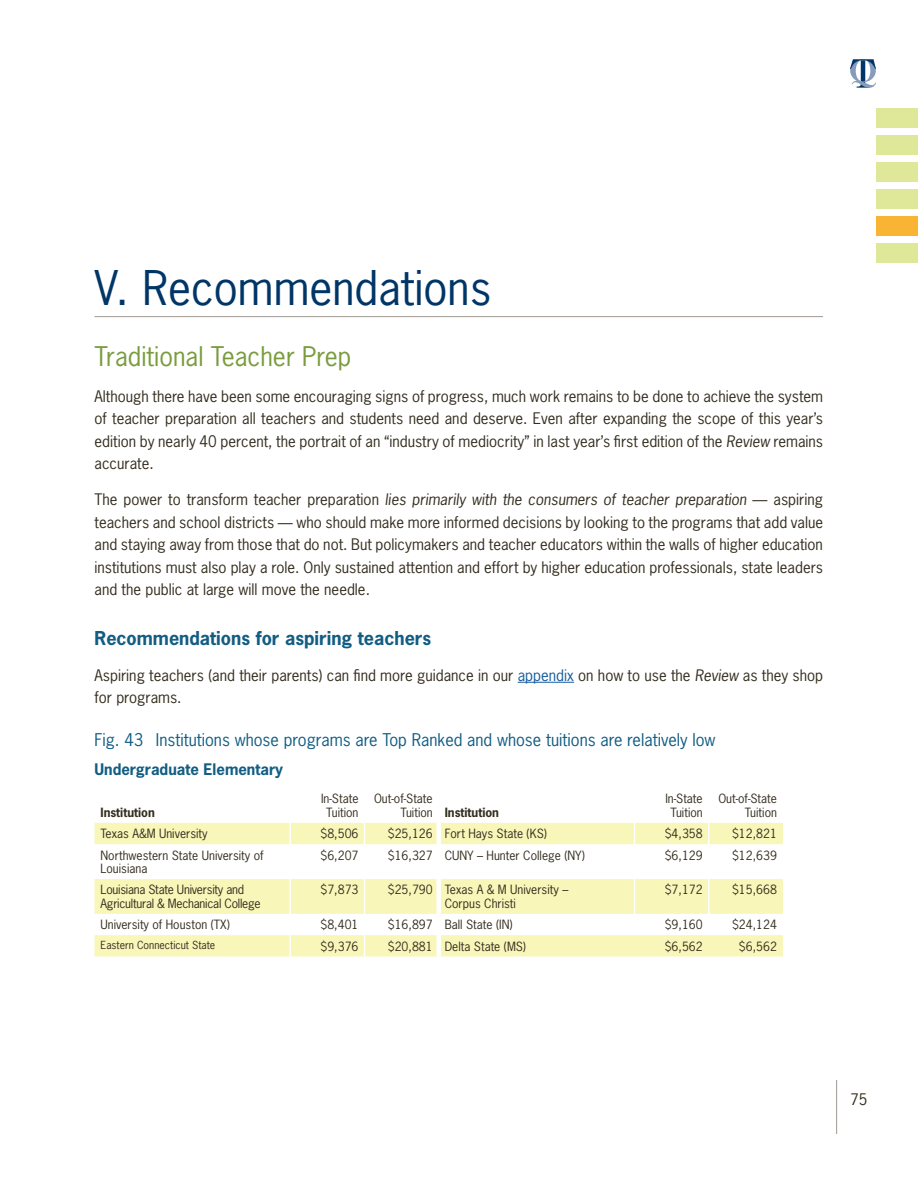
<style>
.page{position:relative;width:918px;height:1188px;background:#fff}
.page>*{position:absolute;margin:0;border:0;box-sizing:border-box;transform-origin:0 0}
.heading{font:45px "News Gothic Std";color:#003667}
.secondary_heading{font:25.5px "News Gothic Std";color:#799c3d}
.third_heading{font:700 18px "News Gothic Std";color:#135d83}
.figure_title{font:16.5px "News Gothic Std";color:#135d83}
.paragraph{font:15px/22.5px "News Gothic Std";color:#342d1f;text-align:justify}
.figure_title-2{font:700 15px "News Gothic Std";color:#135d83}
.figure_date_text{font:12px/13.5px "News Gothic Std";color:#342d1f;text-align:center}
.figure_date_text-2{font:12px/13.5px "News Gothic Std";letter-spacing:-.02em;color:#342d1f}
.figure_date_text-3{font:700 12px "News Gothic Std";color:#342d1f}
.figure_date_text-4{font:10.5px "News Gothic Std";color:#342d1f}
.s1{font-style:italic}
.s2{color:#175d9e}
</style>
<div class="page">
<svg style="left:850px;top:59px;width:26px;height:29px"></svg>
<hr style="left:836px;top:1080px;width:1px;height:54px;background:#9f9992">
<div style="left:876px;top:108px;width:42px;height:19px;background:#dfe799"></div>
<div style="left:876px;top:135px;width:42px;height:19px;background:#dfe799"></div>
<div style="left:876px;top:162px;width:42px;height:19px;background:#dfe799"></div>
<div style="left:876px;top:189px;width:42px;height:19px;background:#dfe799"></div>
<div style="left:876px;top:216px;width:42px;height:19px;background:#f8b432"></div>
<div style="left:876px;top:243px;width:42px;height:19px;background:#dfe799"></div>
<hr style="left:518px;top:682px;width:56px;height:1px;background:#175d9e">
<hr style="left:94px;top:316px;width:729px;height:1px;background:#9f9992">
<svg style="left:94px;top:823px;width:689px;height:134px;fill:#f9f6b9"></svg>
<svg style="left:290px;top:823px;width:1px;height:21px"></svg>
<svg style="left:364px;top:823px;width:1px;height:21px"></svg>
<svg style="left:634px;top:823px;width:1px;height:21px"></svg>
<hr style="left:708px;top:823px;width:2px;height:21px;background:#fff">
<hr style="left:290px;top:844px;width:1px;height:35px;background:#fff">
<hr style="left:364px;top:844px;width:1px;height:35px;background:#fff">
<hr style="left:634px;top:844px;width:1px;height:35px;background:#fff">
<hr style="left:708px;top:844px;width:2px;height:35px;background:#fff">
<hr style="left:290px;top:879px;width:1px;height:35px;background:#fff">
<hr style="left:364px;top:879px;width:1px;height:35px;background:#fff">
<hr style="left:634px;top:879px;width:1px;height:35px;background:#fff">
<hr style="left:708px;top:879px;width:2px;height:35px;background:#fff">
<svg style="left:290px;top:914px;width:1px;height:43px"></svg>
<svg style="left:364px;top:914px;width:1px;height:43px"></svg>
<div style="left:436px;top:823px;width:5px;height:21px;background:#fff"></div>
<div style="left:436px;top:844px;width:5px;height:35px;background:#fff"></div>
<div style="left:436px;top:879px;width:5px;height:35px;background:#fff"></div>
<div style="left:436px;top:914px;width:5px;height:21px;background:#fff"></div>
<div style="left:436px;top:935px;width:5px;height:22px;background:#fff"></div>
<p class="heading" style="left:94px;top:259px;width:398px">V. Recommendations</p>
<p class="secondary_heading" style="left:94px;top:340px;width:258px">Traditional Teacher Prep</p>
<p class="paragraph" style="left:94px;top:385px;width:730px">Although there have been some encouraging signs of progress, much work remains to be done to achieve the system of teacher preparation all teachers and students need and deserve. Even after expanding the scope of this year’s edition by nearly 40 percent, the portrait of an “industry of mediocrity” in last year’s first edition of the <span class="s1">Review</span> remains accurate.</p>
<p class="paragraph" style="left:94px;top:488px;width:730px">The power to transform teacher preparation <span class="s1">lies primarily with the consumers of teacher preparation</span> — aspiring teachers and school districts — who should make more informed decisions by looking to the programs that add value and staying away from those that do not. But policymakers and teacher educators within the walls of higher education institutions must also play a role. Only sustained attention and effort by higher education professionals, state leaders and the public at large will move the needle.</p>
<p class="third_heading" style="left:94px;top:626px;width:338px">Recommendations for aspiring teachers</p>
<p class="paragraph" style="left:94px;top:664px;width:730px">Aspiring teachers (and their parents) can find more guidance in our <span class="s2">appendix</span> on how to use the <span class="s1">Review</span> as they shop for programs.</p>
<p class="figure_title" style="left:94px;top:729px;width:623px">Fig. 43 Institutions whose programs are Top Ranked and whose tuitions are relatively low</p>
<p class="figure_title-2" style="left:94px;top:760px;width:190px">Undergraduate Elementary</p>
<p class="figure_date_text-3" style="left:100px;top:804px;width:56px">Institution</p>
<p class="figure_date_text" style="left:321px;top:792px;width:39px">In-State<br>Tuition</p>
<p class="figure_date_text" style="left:374px;top:792px;width:60px;text-align:right">Out-of-State<br>Tuition</p>
<p class="figure_date_text" style="left:665px;top:792px;width:39px">In-State<br>Tuition</p>
<p class="figure_date_text" style="left:718px;top:792px;width:60px;text-align:right">Out-of-State<br>Tuition</p>
<p class="figure_date_text-3" style="left:445px;top:804px;width:56px">Institution</p>
<p class="figure_date_text" style="left:100px;top:827px;width:109px">Texas A&amp;M University</p>
<p class="figure_date_text" style="left:320px;top:827px;width:40px">$8,506</p>
<p class="figure_date_text" style="left:388px;top:827px;width:46px">$25,126</p>
<p class="figure_date_text" style="left:445px;top:827px;width:104px">Fort Hays State (KS)</p>
<p class="figure_date_text" style="left:665px;top:827px;width:40px">$4,358</p>
<p class="figure_date_text" style="left:732px;top:827px;width:46px">$12,821</p>
<p class="figure_date_text" style="left:100px;top:848px;width:165px;text-align:left">Northwestern State University of<br>Louisiana</p>
<p class="figure_date_text" style="left:320px;top:848px;width:40px">$6,207</p>
<p class="figure_date_text" style="left:388px;top:848px;width:46px">$16,327</p>
<p class="figure_date_text" style="left:445px;top:848px;width:142px">CUNY – Hunter College (NY)</p>
<p class="figure_date_text" style="left:665px;top:848px;width:40px">$6,129</p>
<p class="figure_date_text" style="left:732px;top:848px;width:46px">$12,639</p>
<p class="figure_date_text-2" style="left:100px;top:883px;width:162px">Louisiana State University and<br>Agricultural &amp; Mechanical College</p>
<p class="figure_date_text" style="left:320px;top:883px;width:40px">$7,873</p>
<p class="figure_date_text" style="left:388px;top:883px;width:46px">$25,790</p>
<p class="figure_date_text" style="left:445px;top:883px;width:125px;text-align:left">Texas A &amp; M University –<br>Corpus Christi</p>
<p class="figure_date_text" style="left:665px;top:883px;width:40px">$7,172</p>
<p class="figure_date_text" style="left:732px;top:883px;width:46px">$15,668</p>
<p class="figure_date_text" style="left:100px;top:918px;width:131px">University of Houston (TX)</p>
<p class="figure_date_text" style="left:320px;top:918px;width:40px">$8,401</p>
<p class="figure_date_text" style="left:388px;top:918px;width:46px">$16,897</p>
<p class="figure_date_text" style="left:445px;top:918px;width:69px">Ball State (IN)</p>
<p class="figure_date_text" style="left:665px;top:918px;width:40px">$9,160</p>
<p class="figure_date_text" style="left:732px;top:918px;width:46px">$24,124</p>
<p class="figure_date_text-4" style="left:100px;top:939px;width:116px">Eastern Connecticut State</p>
<p class="figure_date_text" style="left:320px;top:939px;width:40px">$9,376</p>
<p class="figure_date_text" style="left:388px;top:939px;width:46px">$20,881</p>
<p class="figure_date_text" style="left:445px;top:939px;width:83px">Delta State (MS)</p>
<p class="figure_date_text" style="left:665px;top:939px;width:40px">$6,562</p>
<p class="figure_date_text" style="left:739px;top:939px;width:40px">$6,562</p>
<p class="paragraph" style="left:850px;top:1088px;width:19px">75</p>
</div>
